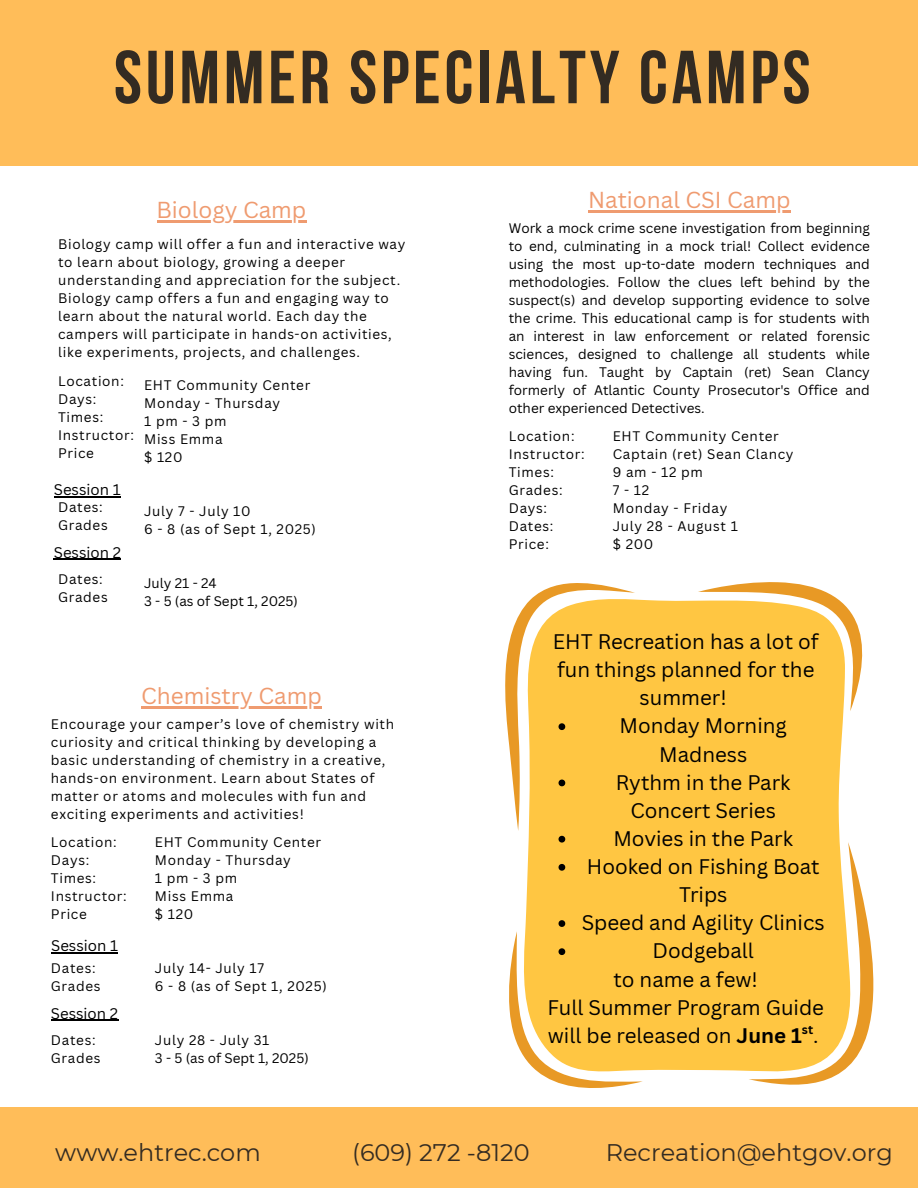
<style>
.page{position:relative;width:918px;height:1188px;background:#fff}
.page>*{position:absolute;margin:0;border:0;box-sizing:border-box;transform-origin:0 0}
.t1{font:75px "Bebas Neue Cyrillic";letter-spacing:.05em;color:#332b22}
.t2{font:24px "Montserrat";color:#332b22}
.t3{font:22.5px "Canva Sans";color:#ef9b70}
.t4{font:20.55px/28.2px "Canva Sans";color:#000;text-align:center}
.t5{font:15px "Canva Sans";color:#000}
.t6{font:13.5px/18px "Canva Sans";letter-spacing:.05em;color:#000}
.t7{font:13.5px "Canva Sans";color:#000}
.s1{font-weight:700}
</style>
<div class="page">
<div style="left:0;top:1108px;width:918px;height:80px;background:#ffbd59"></div>
<div style="left:0;top:0;width:918px;height:166px;background:#ffbd59"></div>
<div style="left:525px;top:599px;width:319px;height:472px;background:#ffc642"></div>
<svg style="left:698px;top:582px;width:165px;height:129px;background:#fcca5c"></svg>
<svg style="left:749px;top:842px;width:125px;height:243px"></svg>
<hr style="left:157px;top:220px;width:150px;height:3px;background:#ef9b70">
<hr style="left:54px;top:496px;width:67px;height:1px;background:#000">
<hr style="left:54px;top:559px;width:67px;height:1px;background:#000">
<hr style="left:141px;top:706px;width:181px;height:3px;background:#ef9b70">
<hr style="left:51px;top:952px;width:67px;height:1px;background:#000">
<hr style="left:51px;top:1020px;width:67px;height:1px;background:#000">
<hr style="left:588px;top:210px;width:203px;height:3px;background:#ef9b70">
<svg style="left:505px;top:583px;width:130px;height:260px"></svg>
<svg style="left:559px;top:864px;width:6px;height:7px"></svg>
<svg style="left:509px;top:920px;width:134px;height:168px"></svg>
<h1 class="t1" style="left:114px;top:47px;width:698px">SUMMER SPECIALTY CAMPS</h1>
<p class="t3" style="left:157px;top:194px;width:151px">Biology Camp</p>
<p class="t6" style="left:58px;top:235px;width:349px">Biology camp will offer a fun and interactive way to learn about biology, growing a deeper understanding and appreciation for the subject.<br>Biology camp offers a fun and engaging way to learn about the natural world. Each day the campers will participate in hands-on activities, like experiments, projects, and challenges.</p>
<p class="t6" style="left:58px;top:372px;width:67px">Location:</p>
<p class="t6" style="left:58px;top:390px;width:40px">Days:</p>
<p class="t6" style="left:58px;top:408px;width:47px">Times:</p>
<p class="t6" style="left:58px;top:426px;width:77px">Instructor:</p>
<p class="t6" style="left:58px;top:444px;width:37px">Price</p>
<p class="t6" style="left:144px;top:375px;width:168px">EHT Community Center</p>
<p class="t6" style="left:144px;top:393px;width:138px">Monday - Thursday</p>
<p class="t6" style="left:144px;top:411px;width:84px">1pm-3pm</p>
<p class="t6" style="left:144px;top:429px;width:80px">Miss Emma</p>
<p class="t6" style="left:144px;top:447px;width:40px">$ 120</p>
<p class="t5" style="left:54px;top:479px;width:68px">Session 1</p>
<p class="t6" style="left:58px;top:498px;width:46px">Dates:</p>
<p class="t6" style="left:58px;top:516px;width:51px">Grades</p>
<p class="t5" style="left:54px;top:542px;width:69px">Session 2</p>
<p class="t6" style="left:58px;top:570px;width:46px">Dates:</p>
<p class="t6" style="left:58px;top:588px;width:51px">Grades</p>
<p class="t6" style="left:144px;top:501px;width:108px">July 7 - July 10</p>
<h4 class="t6" style="left:144px;top:519px;width:173px">6 - 8 (as of Sept 1, 2025)</h4>
<h4 class="t6" style="left:144px;top:573px;width:74px">July 21 - 24</h4>
<h2 class="t7" style="left:144px;top:591px;width:155px">3 - 5 (as of Sept 1, 2025)</h2>
<p class="t3" style="left:141px;top:680px;width:182px">Chemistry Camp</p>
<p class="t6" style="left:51px;top:714px;width:345px">Encourage your camper’s love of chemistry with curiosity and critical thinking by developing a basic understanding of chemistry in a creative, hands-on environment. Learn about States of matter or atoms and molecules with fun and exciting experiments and activities!</p>
<p class="t6" style="left:51px;top:833px;width:67px">Location:</p>
<p class="t6" style="left:51px;top:851px;width:40px">Days:</p>
<p class="t6" style="left:51px;top:869px;width:47px">Times:</p>
<p class="t6" style="left:51px;top:887px;width:77px">Instructor:</p>
<p class="t6" style="left:51px;top:905px;width:37px">Price</p>
<p class="t6" style="left:155px;top:833px;width:168px">EHT Community Center</p>
<p class="t6" style="left:155px;top:851px;width:138px">Monday - Thursday</p>
<p class="t6" style="left:155px;top:869px;width:84px">1pm-3pm</p>
<p class="t6" style="left:155px;top:887px;width:80px">Miss Emma</p>
<p class="t6" style="left:155px;top:905px;width:40px">$ 120</p>
<p class="t5" style="left:51px;top:935px;width:68px">Session 1</p>
<p class="t6" style="left:51px;top:959px;width:46px">Dates:</p>
<p class="t6" style="left:51px;top:977px;width:51px">Grades</p>
<p class="t5" style="left:51px;top:1003px;width:69px">Session 2</p>
<p class="t6" style="left:51px;top:1031px;width:46px">Dates:</p>
<p class="t6" style="left:51px;top:1049px;width:51px">Grades</p>
<p class="t6" style="left:155px;top:959px;width:111px">July 14- July 17</p>
<h4 class="t6" style="left:155px;top:977px;width:173px">6 - 8 (as of Sept 1, 2025)</h4>
<h4 class="t6" style="left:155px;top:1031px;width:116px">July 28 - July 31</h4>
<h2 class="t7" style="left:155px;top:1049px;width:155px">3 - 5 (as of Sept 1, 2025)</h2>
<p class="t3" style="left:588px;top:184px;width:204px">National CSI Camp</p>
<p class="t6" style="left:509px;top:218px;width:363px;text-align:justify">Work a mock crime scene investigation from beginning to end, culminating in a mock trial! Collect evidence using the most up-to-date modern techniques and methodologies. Follow the clues left behind by the suspect(s) and develop supporting evidence to solve the crime. This educational camp is for students with an interest in law enforcement or related forensic sciences, designed to challenge all students while having fun. Taught by Captain (ret) Sean Clancy formerly of Atlantic County Prosecutor's Office and other experienced Detectives.</p>
<p class="t6" style="left:509px;top:427px;width:67px">Location:</p>
<p class="t6" style="left:509px;top:445px;width:77px">Instructor:</p>
<p class="t6" style="left:509px;top:463px;width:47px">Times:</p>
<p class="t6" style="left:509px;top:481px;width:55px">Grades:</p>
<p class="t6" style="left:509px;top:499px;width:40px">Days:</p>
<p class="t6" style="left:509px;top:517px;width:46px">Dates:</p>
<p class="t6" style="left:509px;top:535px;width:42px">Price:</p>
<p class="t6" style="left:613px;top:427px;width:168px">EHT Community Center</p>
<p class="t6" style="left:613px;top:445px;width:182px">Captain (ret) Sean Clancy</p>
<p class="t6" style="left:613px;top:463px;width:92px">9am-12pm</p>
<p class="t6" style="left:613px;top:481px;width:38px">7-12</p>
<p class="t6" style="left:613px;top:499px;width:116px">Monday - Friday</p>
<h3 class="t6" style="left:613px;top:517px;width:127px">July 28 - August 1</h3>
<p class="t6" style="left:613px;top:535px;width:42px">$ 200</p>
<p class="t4" style="left:553px;top:627px;width:267px">EHT Recreation has a lot of fun things planned for the summer!</p>
<p class="t4" style="left:620px;top:711px;width:169px">Monday Morning<br>Madness</p>
<p class="t4" style="left:616px;top:768px;width:176px">Rythm in the Park<br>Concert Series</p>
<p class="t4" style="left:613px;top:824px;width:181px">Movies in the Park</p>
<p class="t4" style="left:587px;top:852px;width:234px">Hooked on Fishing Boat<br>Trips</p>
<h3 class="t4" style="left:582px;top:908px;width:245px">Speed and Agility Clinics</h3>
<h2 class="t4" style="left:653px;top:936px;width:103px">Dodgeball</h2>
<h2 class="t4" style="left:547px;top:964px;width:278px">to name a few!<br>Full Summer Program Guide will be released on <span class="s1">June 1</span> .<sup>st</sup></h2>
<h2 class="t2" style="left:55px;top:1138px;width:207px">www.ehtrec.com</h2>
<p class="t2" style="left:352px;top:1138px;width:179px">(609) 272 -8120</p>
<p class="t2" style="left:606px;top:1138px;width:289px">Recreation@ehtgov.org</p>
</div>
